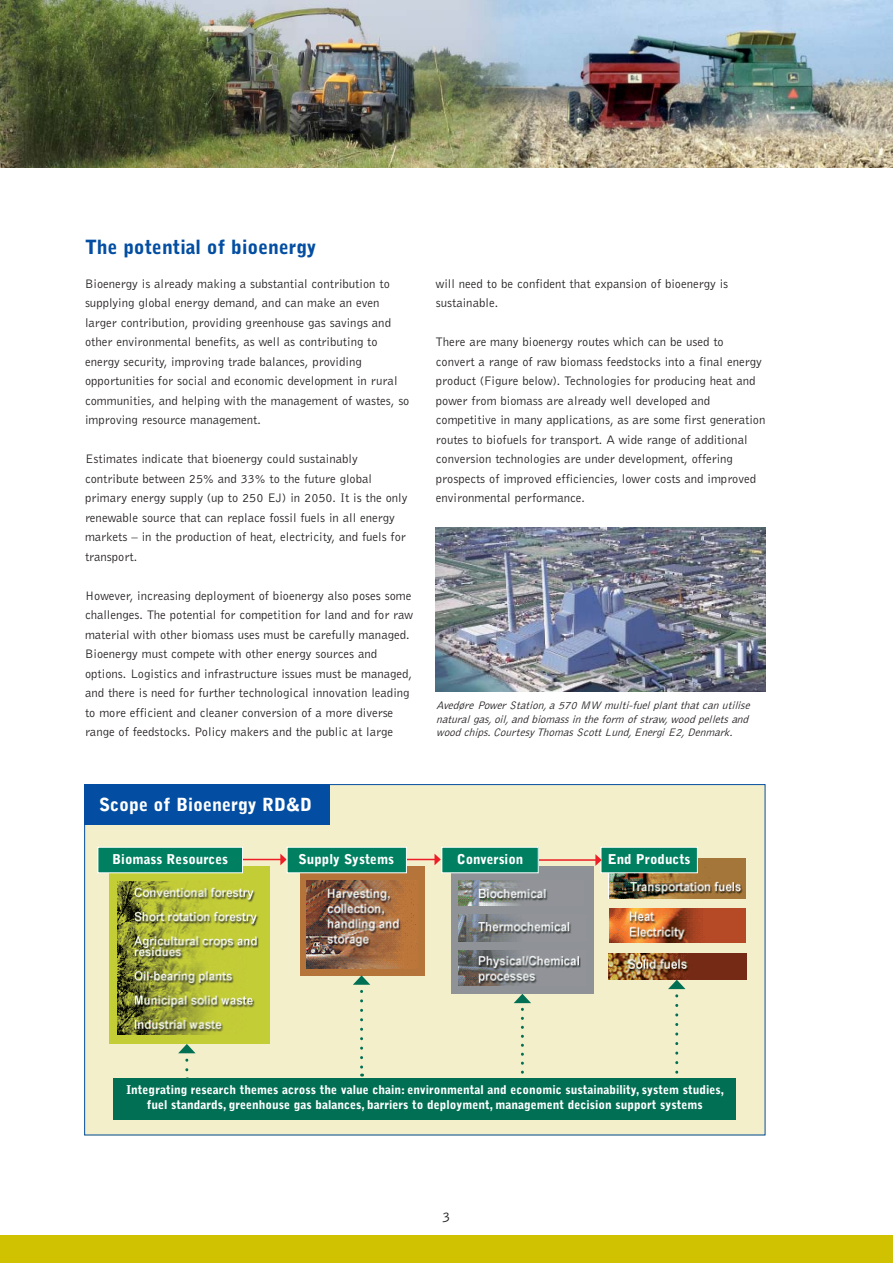
<style>
.page{position:relative;width:893px;height:1263px;background:#fff}
.page>*{position:absolute;margin:0;border:0;box-sizing:border-box;transform-origin:0 0}
.t1{font:900 19.5px "Bell Gothic";color:#034ea2}
.t2{font:900 18px "Bell Gothic";color:#fff}
.t3{font:15px "Bell Gothic BT";color:#231f20}
.t4{font:900 13.5px "Bell Gothic";color:#fff}
.t5{font:12.75px/19.5px "Bell Gothic BT";color:#231f20}
.t6{font:900 12px/15px "Bell Gothic";color:#fff;text-align:center}
.t7{font:italic 300 11.25px/13.5px "Bell Gothic";color:#231f20}
</style>
<div class="page">
<div style="left:0;top:1235px;width:893px;height:28px;background:#d0c200"></div>
<img style="left:0;top:0;width:893px;height:168px">
<img style="left:436px;top:527px;width:329px;height:164px">
<div style="left:85px;top:784px;width:680px;height:351px;background:#f4efcb"></div>
<div style="left:300px;top:866px;width:125px;height:109px;background:#b5753a"></div>
<div style="left:85px;top:784px;width:245px;height:41px;background:#034ea2"></div>
<hr style="left:236px;top:859px;width:45px;height:1px;background:#ed1e25">
<svg style="left:280px;top:854px;width:7px;height:11px"></svg>
<hr style="left:390px;top:859px;width:45px;height:1px;background:#ed1e25">
<svg style="left:434px;top:854px;width:7px;height:11px"></svg>
<div style="left:113px;top:1078px;width:622px;height:41px;background:#006f53"></div>
<svg style="left:185px;top:1060px;width:3px;height:18px"></svg>
<svg style="left:178px;top:1044px;width:18px;height:9px"></svg>
<svg style="left:360px;top:991px;width:3px;height:86px"></svg>
<svg style="left:353px;top:975px;width:17px;height:10px"></svg>
<svg style="left:521px;top:1009px;width:3px;height:65px"></svg>
<svg style="left:514px;top:994px;width:17px;height:9px"></svg>
<svg style="left:675px;top:996px;width:3px;height:78px"></svg>
<svg style="left:668px;top:980px;width:17px;height:9px"></svg>
<div style="left:109px;top:866px;width:161px;height:178px;background:#c3cd36"></div>
<img style="left:117px;top:881px;width:142px;height:153px">
<div style="left:98px;top:847px;width:144px;height:26px;background:#008061"></div>
<div style="left:98px;top:847px;width:145px;height:26px;border:1px solid #fff"></div>
<img style="left:307px;top:881px;width:109px;height:87px">
<div style="left:451px;top:866px;width:142px;height:128px;background:#8f9397"></div>
<img style="left:458px;top:881px;width:90px;height:24px">
<img style="left:458px;top:915px;width:113px;height:26px">
<img style="left:458px;top:951px;width:123px;height:35px">
<img style="left:609px;top:859px;width:137px;height:39px">
<div style="left:601px;top:847px;width:96px;height:26px;background:#008061"></div>
<div style="left:601px;top:847px;width:97px;height:26px;border:1px solid #fff"></div>
<img style="left:609px;top:908px;width:137px;height:34px">
<img style="left:609px;top:953px;width:137px;height:26px">
<div style="left:287px;top:847px;width:119px;height:26px;background:#008061"></div>
<div style="left:287px;top:847px;width:120px;height:26px;border:1px solid #fff"></div>
<hr style="left:535px;top:859px;width:61px;height:2px;background:#ed1e25">
<svg style="left:595px;top:854px;width:7px;height:12px"></svg>
<div style="left:442px;top:847px;width:96px;height:26px;background:#008061"></div>
<div style="left:441px;top:847px;width:98px;height:26px;border:1px solid #fff"></div>
<h1 class="t1" style="left:85px;top:240px;width:233px">The potential of bioenergy</h1>
<p class="t5" style="left:85px;top:275px;width:326px">Bioenergy is already making a substantial contribution to supplying global energy demand, and can make an even larger contribution, providing greenhouse gas savings and other environmental benefits, as well as contributing to energy security, improving trade balances, providing opportunities for social and economic development in rural communities, and helping with the management of wastes, so improving resource management.</p>
<p class="t5" style="left:85px;top:450px;width:324px">Estimates indicate that bioenergy could sustainably contribute between 25% and 33% to the future global primary energy supply (up to 250 EJ) in 2050. It is the only renewable source that can replace fossil fuels in all energy markets – in the production of heat, electricity, and fuels for transport.</p>
<p class="t5" style="left:85px;top:587px;width:329px">However, increasing deployment of bioenergy also poses some challenges. The potential for competition for land and for raw material with other biomass uses must be carefully managed.<br>Bioenergy must compete with other energy sources and options. Logistics and infrastructure issues must be managed, and there is need for further technological innovation leading to more efficient and cleaner conversion of a more diverse range of feedstocks. Policy makers and the public at large</p>
<p class="t5" style="left:436px;top:275px;width:294px">will need to be confident that expansion of bioenergy is sustainable.</p>
<p class="t5" style="left:436px;top:333px;width:331px">There are many bioenergy routes which can be used to convert a range of raw biomass feedstocks into a final energy product (Figure below). Technologies for producing heat and power from biomass are already well developed and competitive in many applications, as are some first generation routes to biofuels for transport. A wide range of additional conversion technologies are under development, offering prospects of improved efficiencies, lower costs and improved environmental performance.</p>
<p class="t7" style="left:436px;top:699px;width:318px">Avedøre Power Station,a 570 MW multi-fuel plant that can utilise natural gas,oil,and biomass in the form of straw,wood pellets and wood chips.Courtesy Thomas Scott Lund,Energi E2,Denmark.</p>
<h2 class="t2" style="left:99px;top:798px;width:215px">Scope of Bioenergy RD&amp;D</h2>
<p class="t4" style="left:112px;top:854px;width:117px">Biomass Resources</p>
<p class="t4" style="left:299px;top:854px;width:97px">Supply Systems</p>
<p class="t4" style="left:457px;top:854px;width:68px">Conversion</p>
<p class="t4" style="left:608px;top:854px;width:84px">End Products</p>
<p class="t6" style="left:127px;top:1083px;width:599px">Integrating research themes across the value chain: environmental and economic sustainability, system studies, fuel standards, greenhouse gas balances, barriers to deployment, management decision support systems</p>
<p class="t3" style="left:442px;top:1212px;width:10px">3</p>
</div>
